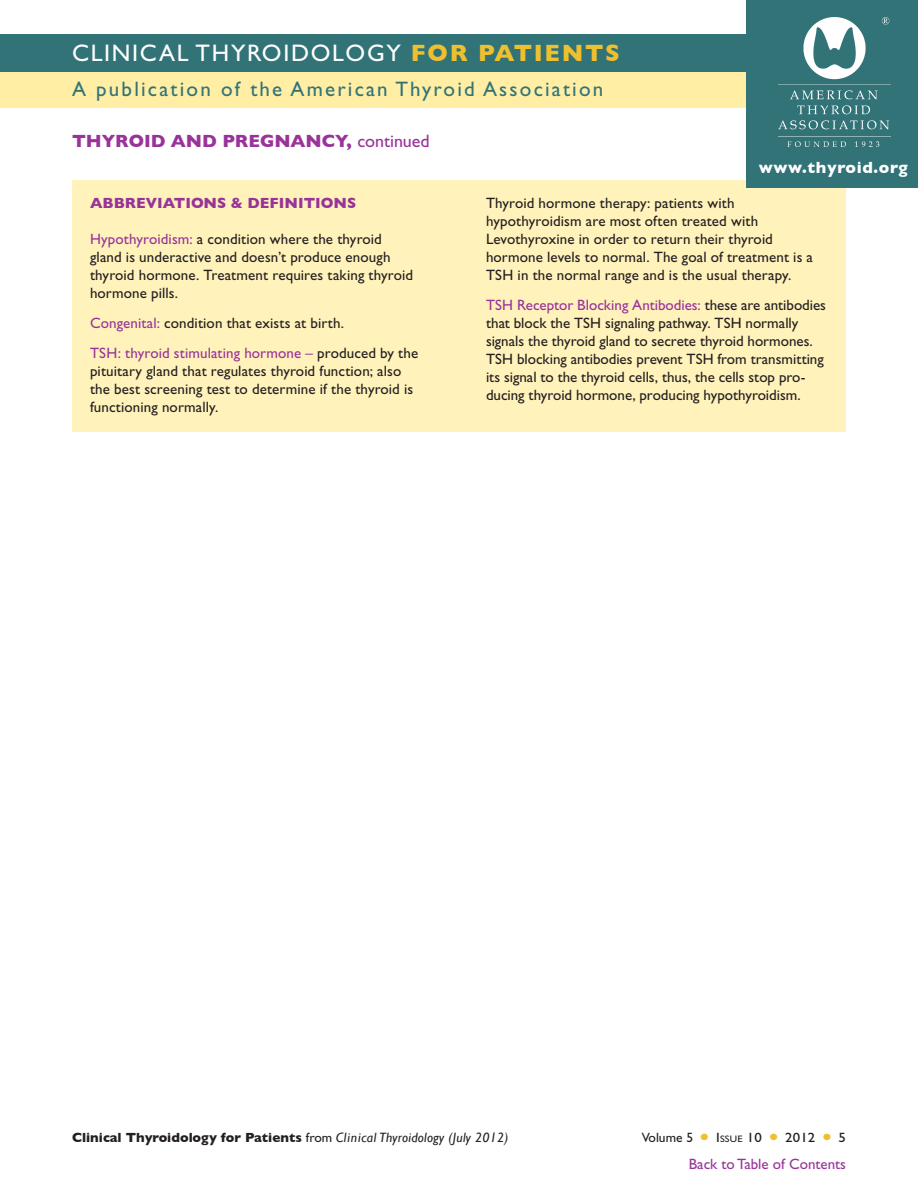
<style>
.page{position:relative;width:918px;height:1188px;background:#fff}
.page>*{position:absolute;margin:0;border:0;box-sizing:border-box;transform-origin:0 0}
.t1{font:24px "Gill Sans Std";letter-spacing:.07em;color:#fff}
.t2{font:21px "Gill Sans Std";letter-spacing:.105em;color:#327378}
.Topic_Header{font:700 18px "Gill Sans";color:#939}
.t3{font:700 16.5px "Gill Sans";letter-spacing:.04em;color:#fff}
.abbreviations_body{font:15px/18px "Gill Sans Std";letter-spacing:.005em;color:#231f20}
.abbreviations_head{font:700 15px "Gill Sans";color:#939}
.t4{font:15px "Gill Sans Std";color:#939}
.t5{font:700 13.5px "Gill Sans";color:#231f20}
.t6{font:13.5px "Gill Sans Std";color:#231f20}
.t7{font:13.5px "Gill Sans Std";letter-spacing:.01em;color:#231f20;scale:1.1 1}
.t8{font:9.45px "Gill Sans Std";color:#231f20;scale:1.1 1}
.s1{font-family:"Gill Sans";font-weight:700;color:#efc02d}
.s2{font-family:"Gill Sans Std";font-weight:400}
.s3{color:#939}
.s4{font-weight:400;font-style:italic}
.s5{font-size:13.5px}
</style>
<div class="page">
<div style="left:72px;top:180px;width:774px;height:252px;background:#fff2bb"></div>
<div style="left:0;top:70px;width:918px;height:38px;background:#ffeea4"></div>
<div style="left:0;top:35px;width:918px;height:37px;background:#327378"></div>
<div style="left:747px;top:0;width:171px;height:188px;background:#327378"></div>
<img style="left:778px;top:18px;width:112px;height:129px">
<p class="t1" style="left:72px;top:40px;width:550px">CLINICAL THYROIDOLOGY <span class="s1">FOR PATIENTS</span></p>
<p class="t2" style="left:72px;top:77px;width:533px">A publication of the American Thyroid Association</p>
<p class="Topic_Header" style="left:72px;top:131px;width:359px">THYROID AND PREGNANCY, <span class="s2">continued</span></p>
<p class="abbreviations_head" style="left:90px;top:194px;width:268px">ABBREVIATIONS &amp; DEFINITIONS</p>
<p class="abbreviations_body" style="left:90px;top:230px;width:325px"><span class="s3">Hypothyroidism:</span> a condition where the thyroid gland is underactive and doesn’t produce enough thyroid hormone. Treatment requires taking thyroid hormone pills.</p>
<p class="abbreviations_body" style="left:90px;top:314px;width:256px"><span class="s3">Congenital:</span> condition that exists at birth.</p>
<p class="abbreviations_body" style="left:90px;top:344px;width:330px"><span class="s3">TSH: thyroid stimulating hormone –</span> produced by the pituitary gland that regulates thyroid function; also the best screening test to determine if the thyroid is functioning normally.</p>
<p class="t3" style="left:759px;top:158px;width:150px">www.thyroid.org</p>
<p class="abbreviations_body" style="left:486px;top:194px;width:329px">Thyroid hormone therapy: patients with hypothyroidism are most often treated with Levothyroxine in order to return their thyroid hormone levels to normal. The goal of treatment is a TSH in the normal range and is the usual therapy.</p>
<p class="abbreviations_body" style="left:486px;top:296px;width:342px"><span class="s3">TSH Receptor Blocking Antibodies:</span> these are antibodies that block the TSH signaling pathway. TSH normally signals the thyroid gland to secrete thyroid hormones.<br>TSH blocking antibodies prevent TSH from transmitting its signal to the thyroid cells, thus, the cells stop pro&shy;ducing thyroid hormone, producing hypothyroidism.</p>
<p class="t5" style="left:72px;top:1129px;width:438px">Clinical Thyroidology for Patients <span class="s2">from</span> <span class="s4">Clinical Thyroidology (July 2012)</span></p>
<p class="t6" style="left:642px;top:1130px;width:53px">Volume 5</p>
<p class="t8" style="left:716px;top:1133px;width:10px"><span class="s5">I</span>SSUE</p>
<p class="t7" style="left:747px;top:1130px;width:15px">10</p>
<p class="t7" style="left:785px;top:1130px;width:29px">2012</p>
<p class="t7" style="left:839px;top:1130px;width:8px">5</p>
<p class="t4" style="left:689px;top:1155px;width:159px">Back to Table of Contents</p>
</div>
